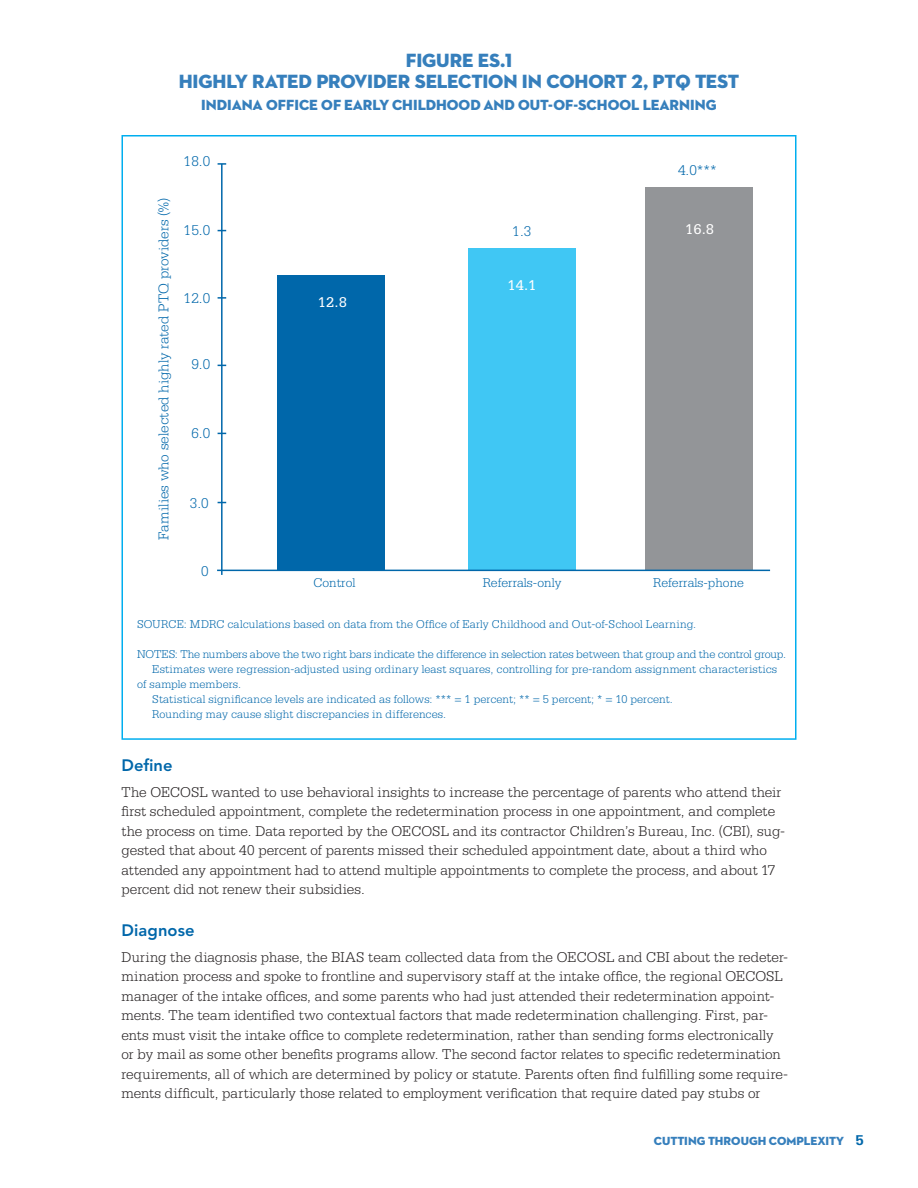
<style>
.page{position:relative;width:918px;height:1188px;background:#fff}
.page>*{position:absolute;margin:0;border:0;box-sizing:border-box;transform-origin:0 0}
.t1{font:19.5px/21px "Neutraface 2 Display Titling";letter-spacing:-.01em;color:#367fbc;text-align:center}
.t2{font:800 16.5px "Avenir LT Std";letter-spacing:.005em;color:#0067aa}
.t3{font:300 15px/19.5px "Serifa Std";color:#231f20}
.t4{font:300 15px "Serifa Std";color:#0067aa}
.t5{font:15px "Neutraface 2 Display Titling";color:#367fbc}
.t6{font:15px "Serifa Std";color:#fff}
.t7{font:300 13.5px "Serifa Std";color:#0067aa}
.t8{font:300 12px "Serifa Std";letter-spacing:.005em;color:#0067aa}
.t9{font:300 12px "Serifa Std";letter-spacing:-.015em;color:#0067aa}
.t10{font:12px "Neutraface 2 Display Titling";color:#367fbc}
.s1{font-family:"Serifa Std";font-weight:700;font-size:15px;color:#0067aa}
</style>
<div class="page">
<div style="left:277px;top:276px;width:108px;height:294px;background:#0067aa"></div>
<div style="left:468px;top:248px;width:108px;height:323px;background:#40c7f4"></div>
<div style="left:645px;top:187px;width:108px;height:384px;background:#939598"></div>
<hr style="left:221px;top:164px;width:2px;height:411px;background:#0067aa">
<hr style="left:217px;top:570px;width:553px;height:1px;background:#0067aa">
<svg style="left:218px;top:163px;width:8px;height:2px"></svg>
<svg style="left:218px;top:297px;width:8px;height:2px"></svg>
<h1 class="t1" style="left:179px;top:50px;width:562px">FIGURE ES.1<br>HIGHLY RATED PROVIDER SELECTION IN COHORT 2, PTQ TEST</h1>
<p class="t5" style="left:201px;top:96px;width:517px">INDIANA OFFICE OF EARLY CHILDHOOD AND OUT-OF-SCHOOL LEARNING</p>
<p class="t4" style="left:155px;top:540px;width:344px;rotate:-90deg">Families who selected highly rated PTQ providers (%)</p>
<p class="t4" style="left:184px;top:153px;width:28px">18.0</p>
<p class="t4" style="left:678px;top:162px;width:40px">4.0***</p>
<p class="t4" style="left:184px;top:222px;width:28px">15.0</p>
<p class="t6" style="left:685px;top:221px;width:31px">16.8</p>
<p class="t4" style="left:513px;top:223px;width:20px">1.3</p>
<p class="t4" style="left:184px;top:290px;width:28px">12.0</p>
<p class="t4" style="left:191px;top:356px;width:20px">9.0</p>
<p class="t4" style="left:191px;top:425px;width:20px">6.0</p>
<p class="t4" style="left:190px;top:495px;width:20px">3.0</p>
<p class="t4" style="left:201px;top:563px;width:9px">0</p>
<p class="t6" style="left:318px;top:294px;width:31px">12.8</p>
<p class="t6" style="left:507px;top:277px;width:31px">14.1</p>
<p class="t7" style="left:313px;top:575px;width:43px">Control</p>
<p class="t7" style="left:483px;top:575px;width:80px">Referrals-only</p>
<p class="t7" style="left:653px;top:575px;width:92px">Referrals-phone</p>
<p class="t8" style="left:137px;top:618px;width:561px">SOURCE: MDRC calculations based on data from the Office of Early Childhood and Out-of-School Learning.</p>
<p class="t9" style="left:137px;top:648px;width:651px">NOTES: The numbers above the two right bars indicate the difference in selection rates between that group and the control group.</p>
<p class="t8" style="left:152px;top:663px;width:627px">Estimates were regression-adjusted using ordinary least squares, controlling for pre-random assignment characteristics</p>
<p class="t8" style="left:137px;top:678px;width:106px">of sample members.</p>
<p class="t8" style="left:152px;top:693px;width:522px">Statistical significance levels are indicated as follows: *** = 1 percent; ** = 5 percent; * = 10 percent.</p>
<p class="t8" style="left:152px;top:708px;width:296px">Rounding may cause slight discrepancies in differences.</p>
<p class="t2" style="left:122px;top:755px;width:53px">Define</p>
<p class="t3" style="left:122px;top:782px;width:665px">The OECOSL wanted to use behavioral insights to increase the percentage of parents who attend their first scheduled appointment, complete the redetermination process in one appointment, and complete the process on time. Data reported by the OECOSL and its contractor Children’s Bureau, Inc. (CBI), sug&shy;gested that about 40 percent of parents missed their scheduled appointment date, about a third who attended any appointment had to attend multiple appointments to complete the process, and about 17 percent did not renew their subsidies.</p>
<p class="t2" style="left:122px;top:920px;width:75px">Diagnose</p>
<p class="t3" style="left:122px;top:947px;width:668px">During the diagnosis phase, the BIAS team collected data from the OECOSL and CBI about the redeter&shy;mination process and spoke to frontline and supervisory staff at the intake office, the regional OECOSL manager of the intake offices, and some parents who had just attended their redetermination appoint&shy;ments. The team identified two contextual factors that made redetermination challenging. First, par&shy;ents must visit the intake office to complete redetermination, rather than sending forms electronically or by mail as some other benefits programs allow. The second factor relates to specific redetermination requirements, all of which are determined by policy or statute. Parents often find fulfilling some require&shy;ments difficult, particularly those related to employment verification that require dated pay stubs or</p>
<p class="t10" style="left:654px;top:1134px;width:212px">CUTTING THROUGH COMPLEXITY <span class="s1">5</span></p>
</div>
